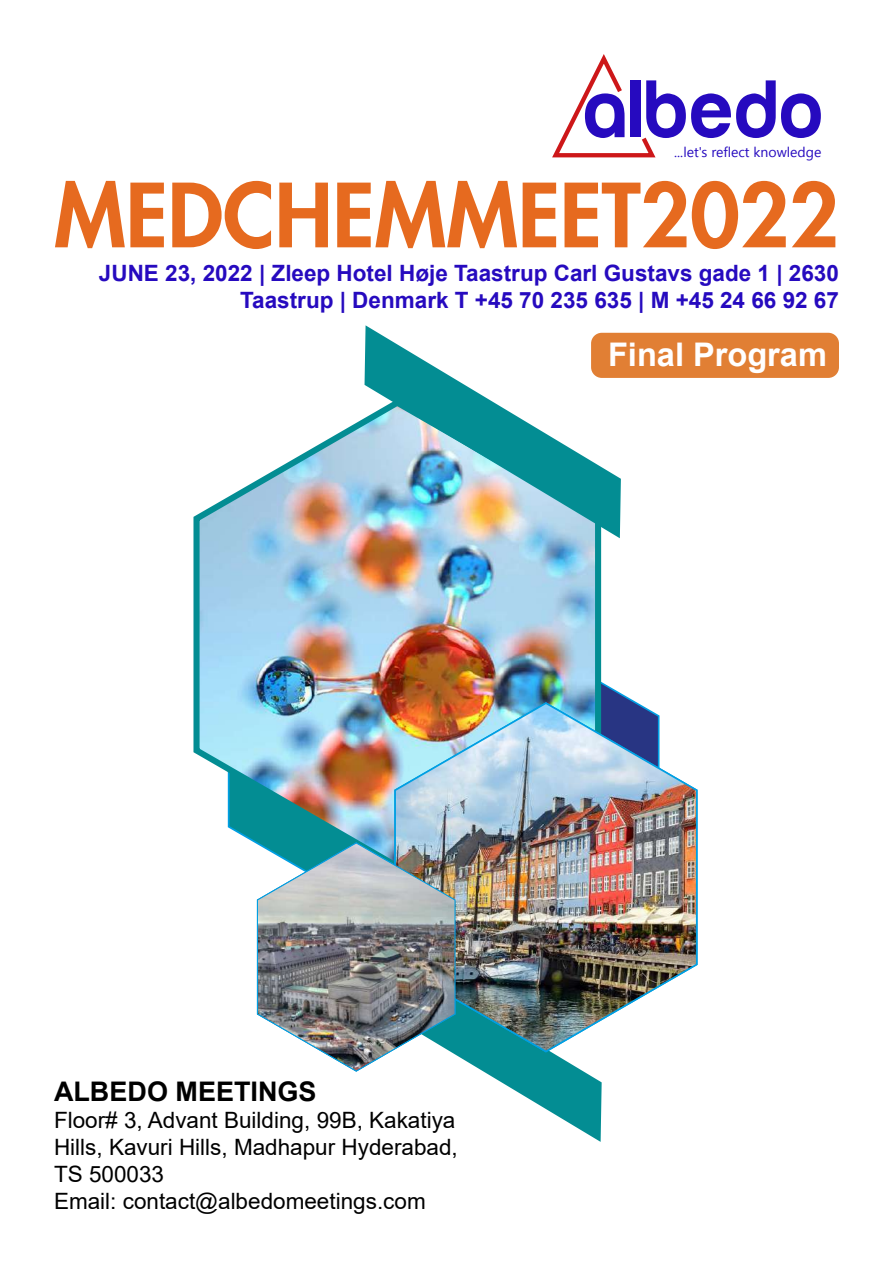
<style>
.page{position:relative;width:893px;height:1263px;background:#fff}
.page>*{position:absolute;margin:0;border:0;box-sizing:border-box;transform-origin:0 0}
.t1{font:800 85.8px "Futura";color:#e66a1f}
.t2{font:500 84.15px "Run";color:#260abf}
.t3{font:700 32.55px "Arial";color:#fff}
.t4{font:700 27px "Arial";color:#000}
.t5{font:22.5px/27px "Arial";color:#000}
.t6{font:700 22.5px/27px "Arial";color:#260abf;text-align:right}
.t7{font:13.95px "Segoe UI Emoji";color:#260abf}
</style>
<div class="page">
<svg style="left:456px;top:1053px;width:146px;height:89px"></svg>
<img style="left:193px;top:418px;width:413px;height:426px">
<img style="left:365px;top:325px;width:256px;height:213px">
<div style="left:591px;top:333px;width:248px;height:45px;background:#e17f34;border-radius:11px"></div>
<svg style="left:552px;top:54px;width:104px;height:104px"></svg>
<img style="left:393px;top:701px;width:305px;height:352px">
<img style="left:256px;top:842px;width:200px;height:230px">
<h2 class="t2" style="left:582px;top:77px;width:242px">albedo</h2>
<p class="t7" style="left:683px;top:144px;width:26px">● ▼▲</p>
<p class="t7" style="left:728px;top:144px;width:64px">● ▼ ■□●</p>
<h1 class="t1" style="left:54px;top:161px;width:786px">MEDCHEMMEET2022</h1>
<p class="t6" style="left:99px;top:259px;width:741px">JUNE 23, 2022 | Zleep Hotel Høje Taastrup Carl Gustavs gade 1 | 2630<br>Taastrup | Denmark T +45 70 235 635 | M +45 24 66 92 67</p>
<h3 class="t3" style="left:608px;top:331px;width:220px">Final Program</h3>
<p class="t4" style="left:54px;top:1072px;width:264px">ALBEDO MEETINGS</p>
<p class="t5" style="left:54px;top:1106px;width:405px">Floor# 3, Advant Building, 99B, Kakatiya<br>Hills, Kavuri Hills, Madhapur Hyderabad,<br>TS 500033<br>Email: contact@albedomeetings.com</p>
</div>
